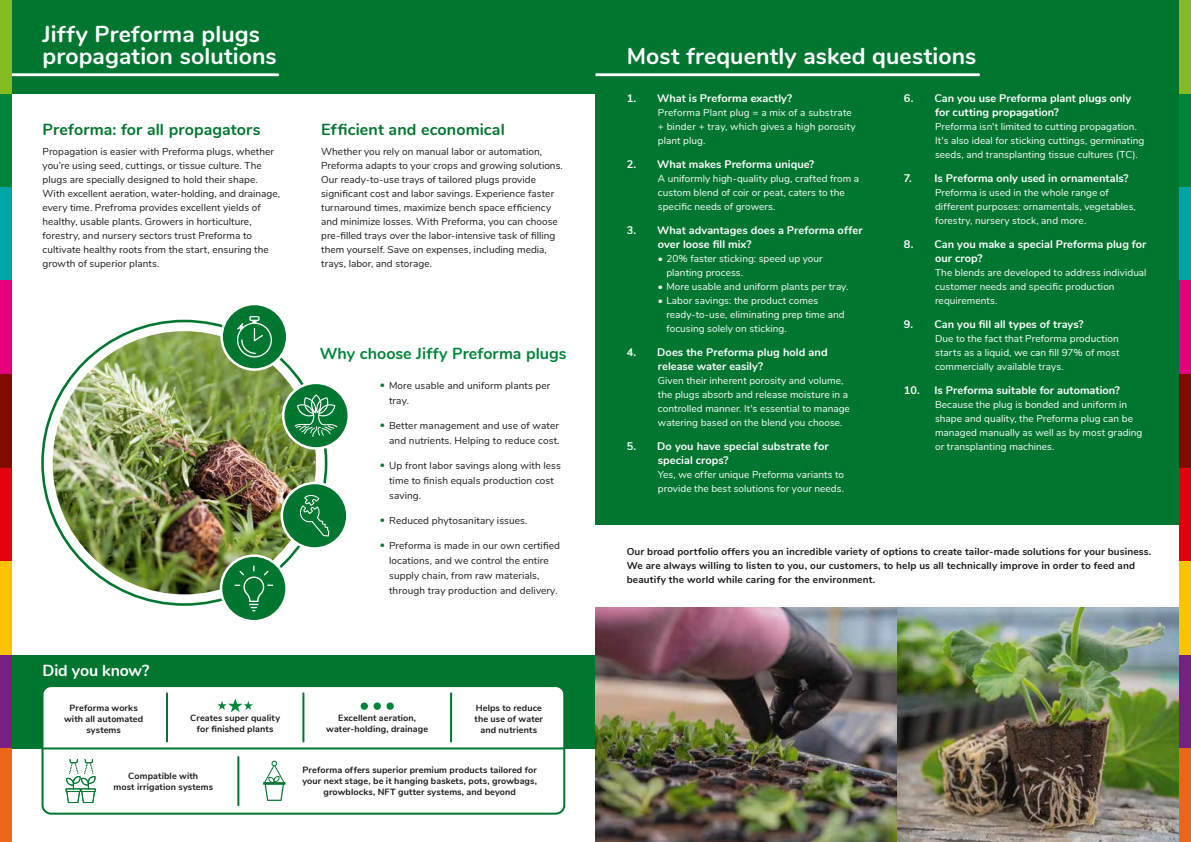
<style>
.page{position:relative;width:1191px;height:842px;background:#fff}
.page>*{position:absolute;margin:0;border:0;box-sizing:border-box;transform-origin:0 0}
.t1{font:700 23px/22px "Nunito";letter-spacing:.005em;color:#fff}
.t2{font:700 16px "Nunito";letter-spacing:.005em;color:#007630}
.t3{font:700 16px "Nunito";letter-spacing:.005em;color:#00843a}
.t4{font:700 16px "Nunito";letter-spacing:-.01em;color:#fff}
.t5{font:700 11px/14px "Nunito";letter-spacing:.005em;color:#fff}
.t6{font:10px/14px "Nunito";letter-spacing:.005em;color:#fff}
.t7{font:10px/14px "Nunito";letter-spacing:.01em;color:#1a1a18}
.t8{font:700 10px/14px "Nunito";letter-spacing:.015em;color:#1a1a18}
.t9{font:700 9px/10.8px "Nunito";letter-spacing:.01em;color:#1a1a18;text-align:center}
.s1{color:#007630}
</style>
<div class="page">
<div style="left:595px;top:0;width:584px;height:524px;background:#007630"></div>
<div style="left:11px;top:0;width:584px;height:94px;background:#007630"></div>
<div style="left:11px;top:655px;width:585px;height:93px;background:#007630"></div>
<img style="left:595px;top:608px;width:584px;height:234px">
<svg style="left:11px;top:73px;width:268px;height:3px"></svg>
<img style="left:53px;top:331px;width:263px;height:263px;border-radius:132px">
<svg style="left:283px;top:383px;width:66px;height:65px"></svg>
<div style="left:282px;top:382px;width:68px;height:68px;border:2px solid #fff;border-radius:50%"></div>
<svg style="left:294px;top:394px;width:43px;height:43px"></svg>
<div style="left:222px;top:304px;width:65px;height:66px;background:#007630;border-radius:50%"></div>
<div style="left:220px;top:303px;width:68px;height:68px;border:2px solid #fff;border-radius:50%"></div>
<svg style="left:237px;top:316px;width:35px;height:41px"></svg>
<div style="left:282px;top:483px;width:65px;height:65px;background:#007630;border-radius:50%"></div>
<div style="left:280px;top:482px;width:68px;height:68px;border:2px solid #fff;border-radius:50%"></div>
<svg style="left:300px;top:495px;width:29px;height:41px"></svg>
<svg style="left:221px;top:556px;width:66px;height:65px"></svg>
<div style="left:220px;top:554px;width:68px;height:68px;border:2px solid #fff;border-radius:50%"></div>
<svg style="left:234px;top:565px;width:39px;height:46px"></svg>
<div style="left:1179px;top:94px;width:12px;height:93px;background:#00843a"></div>
<div style="left:1179px;top:0;width:12px;height:94px;background:#85bc22"></div>
<div style="left:1179px;top:187px;width:12px;height:94px;background:#00a3a6"></div>
<div style="left:1179px;top:281px;width:12px;height:93px;background:#e5007d"></div>
<div style="left:1179px;top:374px;width:12px;height:94px;background:#800b00"></div>
<div style="left:1179px;top:468px;width:12px;height:93px;background:#e3000f"></div>
<div style="left:1179px;top:561px;width:12px;height:94px;background:#fdc300"></div>
<div style="left:1179px;top:655px;width:12px;height:93px;background:#791f82"></div>
<div style="left:1179px;top:748px;width:12px;height:94px;background:#ec6617"></div>
<div style="left:0;top:94px;width:11px;height:93px;background:#00843a"></div>
<div style="left:0;top:0;width:11px;height:94px;background:#85bc22"></div>
<div style="left:0;top:187px;width:11px;height:94px;background:#00a3a6"></div>
<div style="left:0;top:281px;width:11px;height:93px;background:#e5007d"></div>
<div style="left:0;top:374px;width:11px;height:94px;background:#800b00"></div>
<div style="left:0;top:468px;width:11px;height:93px;background:#e3000f"></div>
<div style="left:0;top:561px;width:11px;height:94px;background:#fdc300"></div>
<div style="left:0;top:655px;width:11px;height:93px;background:#791f82"></div>
<div style="left:0;top:748px;width:11px;height:94px;background:#ec6617"></div>
<div style="left:43px;top:686px;width:521px;height:128px;background:#fff;border-radius:9px"></div>
<div style="left:42px;top:685px;width:523px;height:130px;border:2px solid #007630;border-radius:9px"></div>
<svg style="left:66px;top:759px;width:30px;height:44px"></svg>
<div style="left:360px;top:702px;width:8px;height:8px;background:#00843a;border-radius:50%"></div>
<div style="left:373px;top:702px;width:8px;height:8px;background:#00843a;border-radius:50%"></div>
<div style="left:386px;top:702px;width:8px;height:8px;background:#00843a;border-radius:50%"></div>
<hr style="left:237px;top:757px;width:2px;height:48px;background:#007630">
<hr style="left:166px;top:693px;width:2px;height:48px;background:#007630">
<hr style="left:302px;top:693px;width:2px;height:48px;background:#007630">
<hr style="left:450px;top:693px;width:2px;height:48px;background:#007630">
<hr style="left:43px;top:747px;width:521px;height:2px;background:#007630">
<svg style="left:217px;top:698px;width:36px;height:14px"></svg>
<svg style="left:595px;top:73px;width:385px;height:3px"></svg>
<svg style="left:263px;top:761px;width:23px;height:40px"></svg>
<h1 class="t1" style="left:43px;top:22px;width:236px">Jiffy Preforma plugs propagation solutions</h1>
<h2 class="t2" style="left:43px;top:118px;width:219px">Preforma: for all propagators</h2>
<p class="t7" style="left:43px;top:144px;width:239px">Propagation is easier with Preforma plugs, whether you’re using seed, cuttings, or tissue culture. The plugs are specially designed to hold their shape.<br>With excellent aeration, water-holding, and drainage, every time. Prefroma provides excellent yields of healthy, usable plants. Growers in horticulture, forestry, and nursery sectors trust Preforma to cultivate healthy roots from the start, ensuring the growth of superior plants.</p>
<h2 class="t4" style="left:43px;top:658px;width:108px">Did you know?</h2>
<h2 class="t2" style="left:321px;top:118px;width:185px">Efficient and economical</h2>
<p class="t7" style="left:321px;top:144px;width:243px">Whether you rely on manual labor or automation, Preforma adapts to your crops and growing solutions.<br>Our ready-to-use trays of tailored plugs provide significant cost and labor savings. Experience faster turnaround times, maximize bench space efficiency and minimize losses. With Preforma, you can choose pre-filled trays over the labor-intensive task of filling them yourself. Save on expenses, including media, trays, labor, and storage.</p>
<h2 class="t3" style="left:320px;top:341px;width:248px">Why choose Jiffy Preforma plugs</h2>
<p class="t7" style="left:389px;top:377px;width:163px;line-height:15px;text-indent:-9px"><span class="s1">•</span> More usable and uniform plants per tray.</p>
<p class="t7" style="left:380px;top:417px;width:181px;line-height:15px;text-align:right"><span class="s1">•</span> Better management and use of water and nutrients. Helping to reduce cost.</p>
<p class="t7" style="left:389px;top:457px;width:173px;line-height:15px;text-indent:-9px"><span class="s1">•</span> Up front labor savings along with less time to finish equals production cost saving.</p>
<p class="t7" style="left:380px;top:513px;width:149px"><span class="s1">•</span> Reduced phytosanitary issues.</p>
<p class="t7" style="left:389px;top:537px;width:172px;line-height:15px;text-indent:-9px"><span class="s1">•</span> Preforma is made in our own certified locations, and we control the entire supply chain, from raw materials, through tray production and delivery.</p>
<p class="t9" style="left:64px;top:702px;width:81px">Preforma works with all automated systems</p>
<p class="t9" style="left:190px;top:712px;width:91px">Creates super quality for finished plants</p>
<p class="t9" style="left:326px;top:712px;width:103px">Excellent aeration, water-holding, drainage</p>
<p class="t9" style="left:474px;top:702px;width:70px">Helps to reduce the use of water and nutrients</p>
<p class="t9" style="left:113px;top:770px;width:101px">Compatible with<br>most irrigation systems</p>
<p class="t9" style="left:302px;top:764px;width:236px">Preforma offers superior premium products tailored for your next stage, be it hanging baskets, pots, growbags, growblocks, NFT gutter systems, and beyond</p>
<h1 class="t1" style="left:626px;top:44px;width:351px">Most frequently asked questions</h1>
<p class="t5" style="left:626px;top:91px;width:167px">1. What is Preforma exactly?</p>
<p class="t6" style="left:658px;top:105px;width:199px">Preforma Plant plug = a mix of a substrate + binder + tray, which gives a high porosity plant plug.</p>
<p class="t5" style="left:626px;top:157px;width:189px">2. What makes Preforma unique?</p>
<p class="t6" style="left:658px;top:171px;width:203px">A uniformly high-quality plug, crafted from a custom blend of coir or peat, caters to the specific needs of growers.</p>
<p class="t5" style="left:658px;top:223px;width:206px;text-indent:-31px">3. What advantages does a Preforma offer over loose fill mix?</p>
<p class="t6" style="left:666px;top:251px;width:158px;text-indent:-9px">• 20% faster sticking: speed up your planting process.</p>
<p class="t6" style="left:658px;top:279px;width:192px">• More usable and uniform plants per tray.</p>
<p class="t6" style="left:666px;top:293px;width:180px;text-indent:-9px">• Labor savings: the product comes ready-to-use, eliminating prep time and focusing solely on sticking.</p>
<p class="t5" style="left:658px;top:345px;width:171px;text-indent:-31px">4. Does the Preforma plug hold and release water easily?</p>
<p class="t6" style="left:658px;top:373px;width:193px">Given their inherent porosity and volume, the plugs absorb and release moisture in a controlled manner. It's essential to manage watering based on the blend you choose.</p>
<p class="t5" style="left:658px;top:439px;width:172px;text-indent:-31px">5. Do you have special substrate for special crops?</p>
<p class="t6" style="left:658px;top:467px;width:188px">Yes, we offer unique Preforma variants to provide the best solutions for your needs.</p>
<p class="t5" style="left:935px;top:91px;width:198px;text-indent:-31px">6. Can you use Preforma plant plugs only for cutting propagation?</p>
<p class="t6" style="left:935px;top:119px;width:211px">Preforma isn't limited to cutting propagation.<br>It's also ideal for sticking cuttings, germinating seeds, and transplanting tissue cultures (TC).</p>
<p class="t5" style="left:904px;top:171px;width:226px">7. Is Preforma only used in ornamentals?</p>
<p class="t6" style="left:935px;top:185px;width:202px">Preforma is used in the whole range of different purposes: ornamentals, vegetables, forestry, nursery stock, and more.</p>
<p class="t5" style="left:935px;top:237px;width:213px;text-indent:-31px">8. Can you make a special Preforma plug for our crop?</p>
<p class="t6" style="left:935px;top:265px;width:213px">The blends are developed to address individual customer needs and specific production requirements.</p>
<p class="t5" style="left:904px;top:317px;width:181px">9. Can you fill all types of trays?</p>
<p class="t6" style="left:935px;top:331px;width:186px;text-align:justify">Due to the fact that Preforma production starts as a liquid, we can fill 97% of most commercially available trays.</p>
<p class="t5" style="left:904px;top:383px;width:218px">10. Is Preforma suitable for automation?</p>
<p class="t6" style="left:935px;top:397px;width:209px">Because the plug is bonded and uniform in shape and quality, the Preforma plug can be managed manually as well as by most grading or transplanting machines.</p>
<p class="t8" style="left:626px;top:544px;width:526px">Our broad portfolio offers you an incredible variety of options to create tailor-made solutions for your business.<br>We are always willing to listen to you, our customers, to help us all technically improve in order to feed and beautify the world while caring for the environment.</p>
</div>
